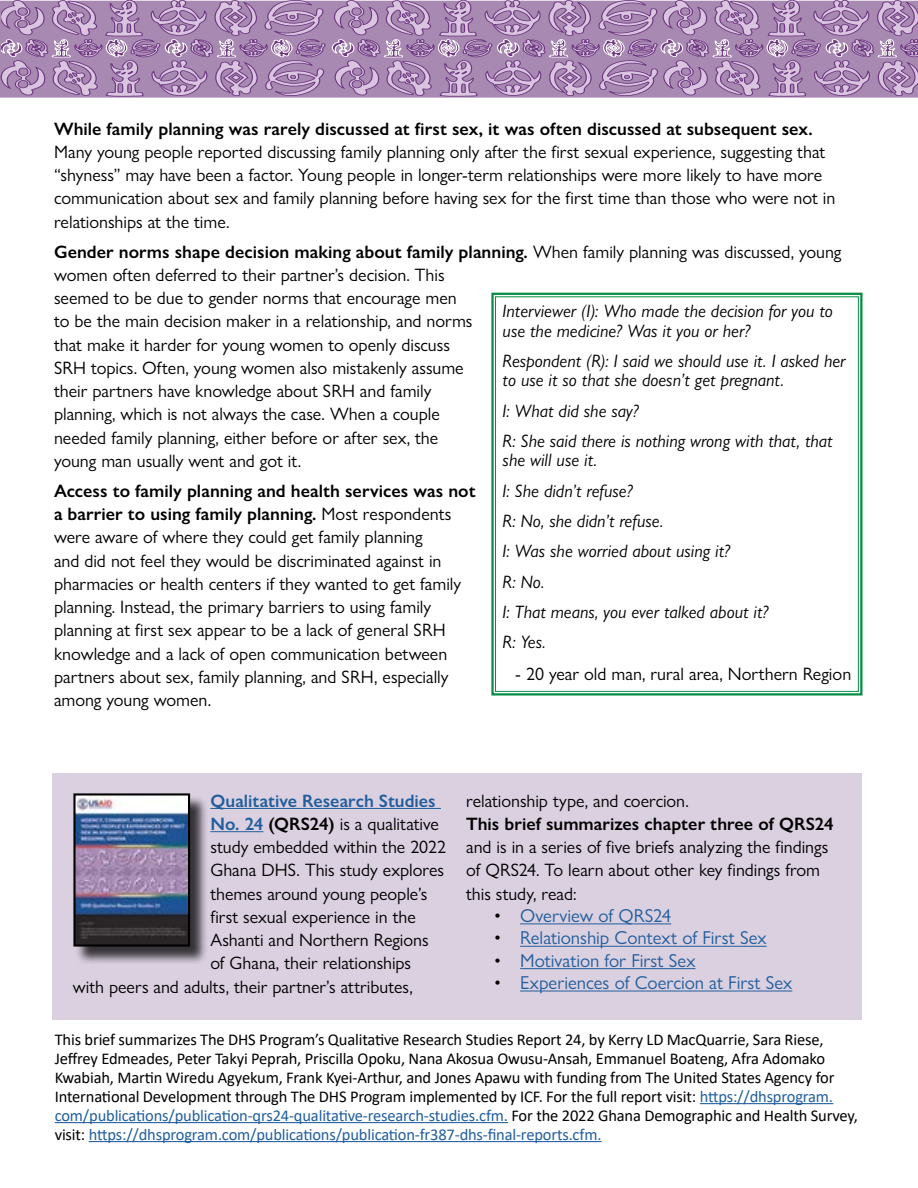
<style>
.page{position:relative;width:918px;height:1188px;background:#fff}
.page>*{position:absolute;margin:0;border:0;box-sizing:border-box;transform-origin:0 0}
.t1{font:18.75px "Gill Sans Nova";color:#215e9e}
.t2{font:18px/23.2px "Gill Sans Nova";color:#000}
.t3{font:italic 18px/30.3px "Gill Sans Nova";color:#000}
.t4{font:600 18px "Gill Sans Nova";color:#000}
.t5{font:600 18px "Gill Sans Nova";color:#215e9e}
.t6{font:16.5px/18.9px "Calibri";letter-spacing:-.01em;color:#000}
.s1{font-weight:600}
.s2{font-weight:600;color:#215e9e}
.s3{color:#000}
.s4{color:#215e9e}
</style>
<div class="page">
<svg style="left:1px;top:0;width:324px;height:96px;background:#a98ab4"></svg>
<svg style="left:332px;top:0;width:586px;height:96px;background:#aa8ab4"></svg>
<hr style="left:700px;top:1103px;width:133px;height:1px;background:#215e9e">
<hr style="left:55px;top:1122px;width:453px;height:1px;background:#215e9e">
<hr style="left:89px;top:1141px;width:513px;height:1px;background:#215e9e">
<svg style="left:491px;top:292px;width:372px;height:404px"></svg>
<div style="left:495px;top:296px;width:364px;height:396px;border:1px solid #048c45"></div>
<div style="left:52px;top:773px;width:810px;height:247px;background:#dbd0e0"></div>
<hr style="left:210px;top:808px;width:231px;height:1px;background:#215e9e">
<hr style="left:210px;top:831px;width:53px;height:1px;background:#215e9e">
<hr style="left:520px;top:923px;width:151px;height:1px;background:#215e9e">
<hr style="left:520px;top:946px;width:247px;height:1px;background:#215e9e">
<hr style="left:520px;top:968px;width:175px;height:1px;background:#215e9e">
<hr style="left:520px;top:991px;width:272px;height:1px;background:#215e9e">
<div style="left:75px;top:795px;width:132px;height:170px;background:#000;opacity:.75"></div>
<img style="left:76px;top:796px;width:111px;height:148px">
<div style="left:73px;top:793px;width:117px;height:154px;border:2px solid #000"></div>
<p class="t4" style="left:54px;top:117px;width:760px">While family planning was rarely discussed at first sex, it was often discussed at subsequent sex.</p>
<p class="t2" style="left:54px;top:140px;width:783px">Many young people reported discussing family planning only after the first sexual experience, suggesting that “shyness” may have been a factor. Young people in longer-term relationships were more likely to have more communication about sex and family planning before having sex for the first time than those who were not in relationships at the time.</p>
<p class="t2" style="left:54px;top:240px;width:789px"><span class="s1">Gender norms shape decision making about family planning.</span> When family planning was discussed, young women often deferred to their partner’s decision. This<br>seemed to be due to gender norms that encourage men<br>to be the main decision maker in a relationship, and norms<br>that make it harder for young women to openly discuss<br>SRH topics. Often, young women also mistakenly assume<br>their partners have knowledge about SRH and family<br>planning, which is not always the case. When a couple<br>needed family planning, either before or after sex, the<br>young man usually went and got it.</p>
<p class="t2" style="left:54px;top:479px;width:423px"><span class="s1">Access to family planning and health services was not a barrier to using family planning.</span> Most respondents were aware of where they could get family planning<br>and did not feel they would be discriminated against in pharmacies or health centers if they wanted to get family planning. Instead, the primary barriers to using family planning at first sex appear to be a lack of general SRH knowledge and a lack of open communication between partners about sex, family planning, and SRH, especially among young women.</p>
<p class="t3" style="left:503px;top:301px;width:332px;line-height:19.5px">Interviewer (I): Who made the decision for you to use the medicine? Was it you or her?</p>
<p class="t3" style="left:503px;top:351px;width:344px;line-height:19.5px">Respondent (R): I said we should use it. I asked her to use it so that she doesn’t get pregnant.</p>
<p class="t3" style="left:503px;top:395px;width:332px">I: What did she say?<br>R: She said there is nothing wrong with that, that</p>
<p class="t3" style="left:503px;top:445px;width:267px">she will use it.<br>I: She didn’t refuse?<br>R: No, she didn’t refuse.<br>I: Was she worried about using it?<br>R: No.<br>I: That means, you ever talked about it?<br>R: Yes.</p>
<p class="t2" style="left:515px;top:662px;width:337px">- 20 year old man, rural area, Northern Region</p>
<p class="t5" style="left:210px;top:789px;width:227px">Qualitative Research Studies</p>
<p class="t2" style="left:210px;top:812px;width:230px"><span class="s2">No. 24</span> <span class="s1">(QRS24)</span> is a qualitative</p>
<p class="t2" style="left:210px;top:835px;width:237px">study embedded within the 2022</p>
<p class="t2" style="left:210px;top:859px;width:235px">Ghana DHS. This study explores</p>
<p class="t2" style="left:210px;top:882px;width:219px">themes around young people’s</p>
<p class="t2" style="left:210px;top:905px;width:207px">first sexual experience in the</p>
<p class="t2" style="left:210px;top:928px;width:220px">Ashanti and Northern Regions</p>
<p class="t2" style="left:210px;top:952px;width:202px">of Ghana, their relationships</p>
<p class="t2" style="left:73px;top:975px;width:342px">with peers and adults, their partner’s attributes,</p>
<p class="t2" style="left:466px;top:789px;width:224px">relationship type, and coercion.</p>
<p class="t4" style="left:466px;top:813px;width:369px">This brief summarizes chapter three of QRS24</p>
<p class="t2" style="left:466px;top:835px;width:364px">and is in a series of five briefs analyzing the findings of QRS24. To learn about other key findings from this study, read:</p>
<p class="t1" style="left:494px;top:904px;width:179px"><span class="s3">•</span> Overview of QRS24</p>
<p class="t1" style="left:494px;top:927px;width:274px"><span class="s3">•</span> Relationship Context of First Sex</p>
<p class="t1" style="left:494px;top:949px;width:203px"><span class="s3">•</span> Motivation for First Sex</p>
<p class="t1" style="left:494px;top:971px;width:300px"><span class="s3">•</span> Experiences of Coercion at First Sex</p>
<p class="t6" style="left:55px;top:1030px;width:805px">This brief summarizes The DHS Program’s Qualitative Research Studies Report 24, by Kerry LD MacQuarrie, Sara Riese, Jeffrey Edmeades, Peter Takyi Peprah, Priscilla Opoku, Nana Akosua Owusu-Ansah, Emmanuel Boateng, Afra Adomako Kwabiah, Martin Wiredu Agyekum, Frank Kyei-Arthur, and Jones Apawu with funding from The United States Agency for International Development through The DHS Program implemented by ICF. For the full report visit: <span class="s4">https://dhsprogram. com/publications/publication-qrs24-qualitative-research-studies.cfm.</span> For the 2022 Ghana Demographic and Health Survey, visit: <span class="s4">https://dhsprogram.com/publications/publication-fr387-dhs-final-reports.cfm.</span></p>
</div>
